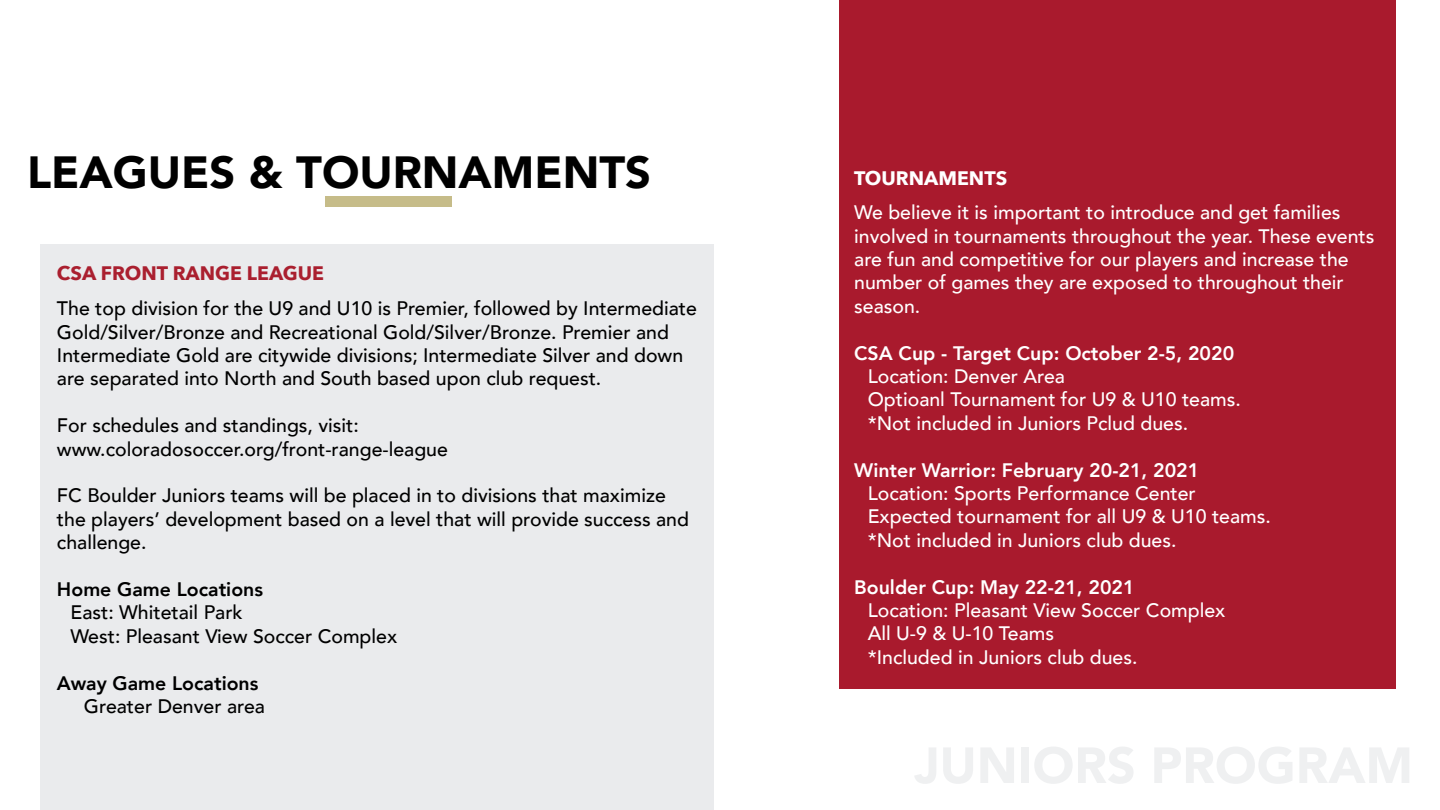
<style>
.page{position:relative;width:1440px;height:810px;background:#fff}
.page>*{position:absolute;margin:0;border:0;box-sizing:border-box;transform-origin:0 0}
.t1{font:900 45px "Avenir";color:#000}
.t2{font:500 19.5px/23.4px "Avenir";color:#000}
.t3{font:500 19.5px/23.4px "Avenir";color:#fff}
.t4{font:800 19.5px "Avenir";color:#fff}
.t5{font:800 19.5px "Avenir";color:#000}
.t6{font:700 19.5px "Avenir Next";color:#aa1f2f}
.t7{font:700 19.5px "Avenir Next";color:#fff}
</style>
<div class="page">
<div style="left:40px;top:244px;width:674px;height:566px;background:#eaebed"></div>
<div style="left:839px;top:0;width:557px;height:688px;background:#a91a2d"></div>
<div style="left:325px;top:196px;width:127px;height:11px;background:#c6bc89"></div>
<h1 class="t1" style="left:27px;top:133px;width:626px">LEAGUES &amp; TOURNAMENTS</h1>
<p class="t6" style="left:57px;top:257px;width:269px">CSA FRONT RANGE LEAGUE</p>
<p class="t2" style="left:57px;top:296px;width:642px">The top division for the U9 and U10 is Premier, followed by Intermediate Gold/Silver/Bronze and Recreational Gold/Silver/Bronze. Premier and Intermediate Gold are citywide divisions; Intermediate Silver and down are separated into North and South based upon club request.</p>
<p class="t2" style="left:57px;top:413px;width:392px">For schedules and standings, visit: www.coloradosoccer.org/front-range-league</p>
<p class="t2" style="left:57px;top:483px;width:634px">FC Boulder Juniors teams will be placed in to divisions that maximize the players’ development based on a level that will provide success and challenge.</p>
<p class="t5" style="left:57px;top:574px;width:208px">Home Game Locations</p>
<p class="t2" style="left:70px;top:600px;width:328px">East: Whitetail Park<br>West: Pleasant View Soccer Complex</p>
<p class="t5" style="left:57px;top:668px;width:203px">Away Game Locations</p>
<p class="t2" style="left:84px;top:693px;width:182px">Greater Denver area</p>
<p class="t7" style="left:854px;top:161px;width:154px">TOURNAMENTS</p>
<p class="t3" style="left:854px;top:200px;width:522px">We believe it is important to introduce and get families involved in tournaments throughout the year. These events are fun and competitive for our players and increase the number of games they are exposed to throughout their season.</p>
<p class="t4" style="left:854px;top:338px;width:381px">CSA Cup - Target Cup: October 2-5, 2020</p>
<p class="t3" style="left:868px;top:363px;width:375px">Location: Denver Area<br>Optioanl Tournament for U9 &amp; U10 teams. *Not included in Juniors Pclud dues.</p>
<p class="t4" style="left:854px;top:455px;width:347px">Winter Warrior: February 20-21, 2021</p>
<p class="t3" style="left:868px;top:480px;width:405px">Location: Sports Performance Center<br>Expected tournament for all U9 &amp; U10 teams. *Not included in Juniors club dues.</p>
<p class="t4" style="left:854px;top:572px;width:282px">Boulder Cup: May 22-21, 2021</p>
<p class="t3" style="left:868px;top:597px;width:359px">Location: Pleasant View Soccer Complex<br>All U-9 &amp; U-10 Teams<br>*Included in Juniors club dues.</p>
</div>
